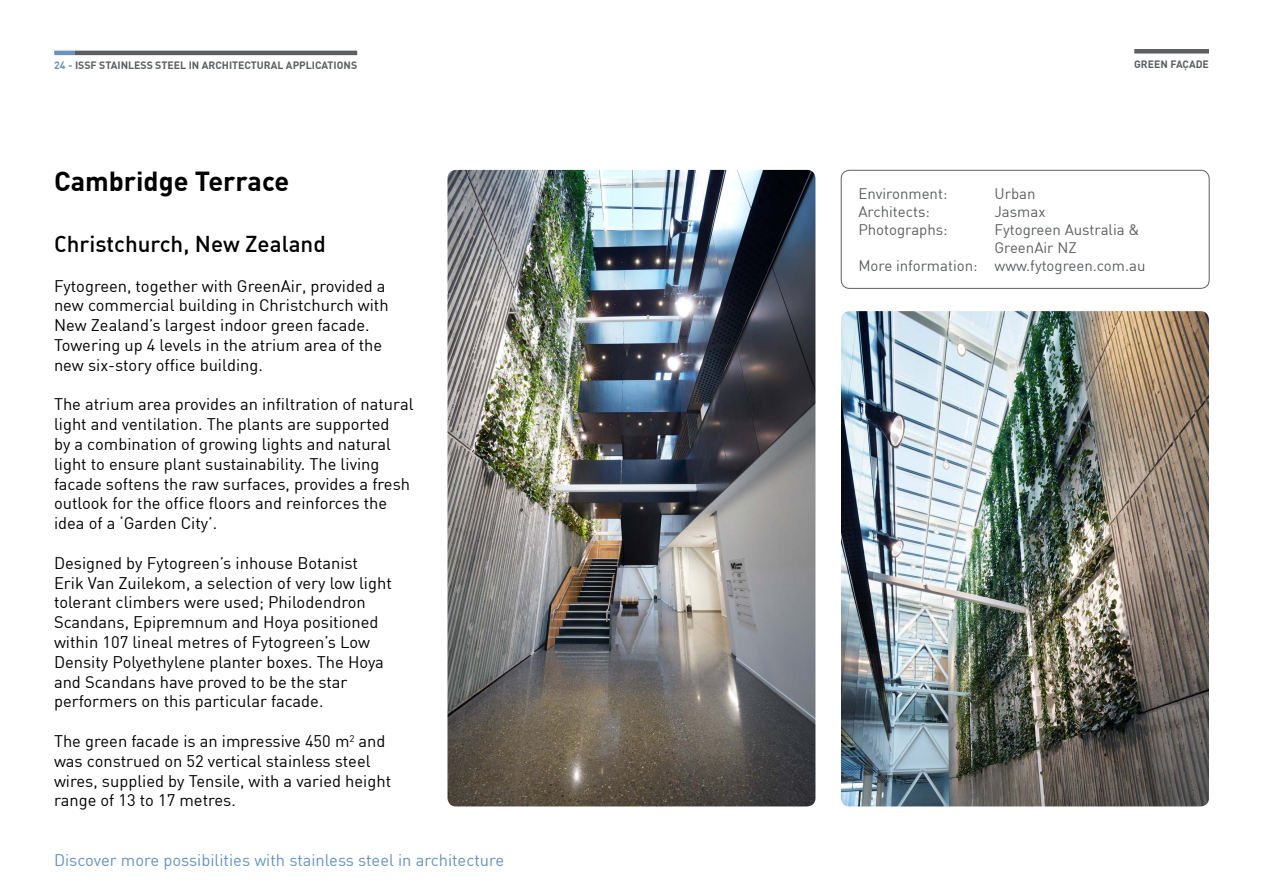
<style>
.page{position:relative;width:1263px;height:893px;background:#fff}
.page>*{position:absolute;margin:0;border:0;box-sizing:border-box;transform-origin:0 0}
._02_Header_1{font:700 27px "DIN";color:#000}
._02_Header_2{font:22.5px "DIN Medium Alternate";color:#000}
._03_Body_text{font:16.5px/19.8px "DIN";color:#000}
.t1{font:16.5px "DIN";color:#6893bc}
._03_Body_text_blue_b{font:15px "DIN";color:#5c5f61}
.Naam_CEO{font:700 10.5px "DIN";color:#5c5f61}
.s1{color:#6893bc}
</style>
<div class="page">
<hr style="left:54px;top:51px;width:21px;height:4px;background:#6893bc">
<hr style="left:75px;top:51px;width:282px;height:4px;background:#5c5f61">
<div style="left:1134px;top:49px;width:75px;height:5px;background:#5c5f61"></div>
<div style="left:841px;top:170px;width:368px;height:119px;border:1px solid #5c5f61;border-radius:9px"></div>
<img style="left:447px;top:170px;width:368px;height:636px">
<img style="left:841px;top:311px;width:368px;height:495px">
<p class="Naam_CEO" style="left:54px;top:59px;width:304px"><span class="s1">24 -</span> ISSF STAINLESS STEEL IN ARCHITECTURAL APPLICATIONS</p>
<p class="_02_Header_1" style="left:54px;top:164px;width:237px">Cambridge Terrace</p>
<p class="_02_Header_2" style="left:54px;top:229px;width:273px">Christchurch, New Zealand</p>
<p class="_03_Body_text" style="left:54px;top:275px;width:336px">Fytogreen, together with GreenAir, provided a new commercial building in Christchurch with New Zealand’s largest indoor green facade.<br>Towering up 4 levels in the atrium area of the new six-story office building.</p>
<p class="_03_Body_text" style="left:54px;top:394px;width:361px">The atrium area provides an infiltration of natural light and ventilation. The plants are supported<br>by a combination of growing lights and natural light to ensure plant sustainability. The living facade softens the raw surfaces, provides a fresh outlook for the office floors and reinforces the idea of a ‘Garden City’.</p>
<p class="_03_Body_text" style="left:54px;top:553px;width:339px">Designed by Fytogreen’s inhouse Botanist Erik Van Zuilekom, a selection of very low light tolerant climbers were used; Philodendron Scandans, Epipremnum and Hoya positioned within 107 lineal metres of Fytogreen’s Low Density Polyethylene planter boxes. The Hoya and Scandans have proved to be the star performers on this particular facade.</p>
<p class="_03_Body_text" style="left:54px;top:731px;width:339px">The green facade is an impressive 450 m<sup>2</sup> and was construed on 52 vertical stainless steel wires, supplied by Tensile, with a varied height range of 13 to 17 metres.</p>
<p class="t1" style="left:54px;top:850px;width:452px">Discover more possibilities with stainless steel in architecture</p>
<p class="Naam_CEO" style="left:1134px;top:57px;width:76px">GREEN FAÇADE</p>
<p class="_03_Body_text_blue_b" style="left:858px;top:184px;width:91px">Environment:</p>
<p class="_03_Body_text_blue_b" style="left:994px;top:184px;width:43px">Urban</p>
<p class="_03_Body_text_blue_b" style="left:858px;top:202px;width:73px">Architects:</p>
<p class="_03_Body_text_blue_b" style="left:994px;top:202px;width:53px">Jasmax</p>
<p class="_03_Body_text_blue_b" style="left:858px;top:220px;width:91px">Photographs:</p>
<p class="_03_Body_text_blue_b" style="left:994px;top:220px;width:147px">Fytogreen Australia &amp;</p>
<p class="_03_Body_text_blue_b" style="left:994px;top:238px;width:84px">GreenAir NZ</p>
<p class="_03_Body_text_blue_b" style="left:858px;top:256px;width:289px">More information: www.fytogreen.com.au</p>
</div>
